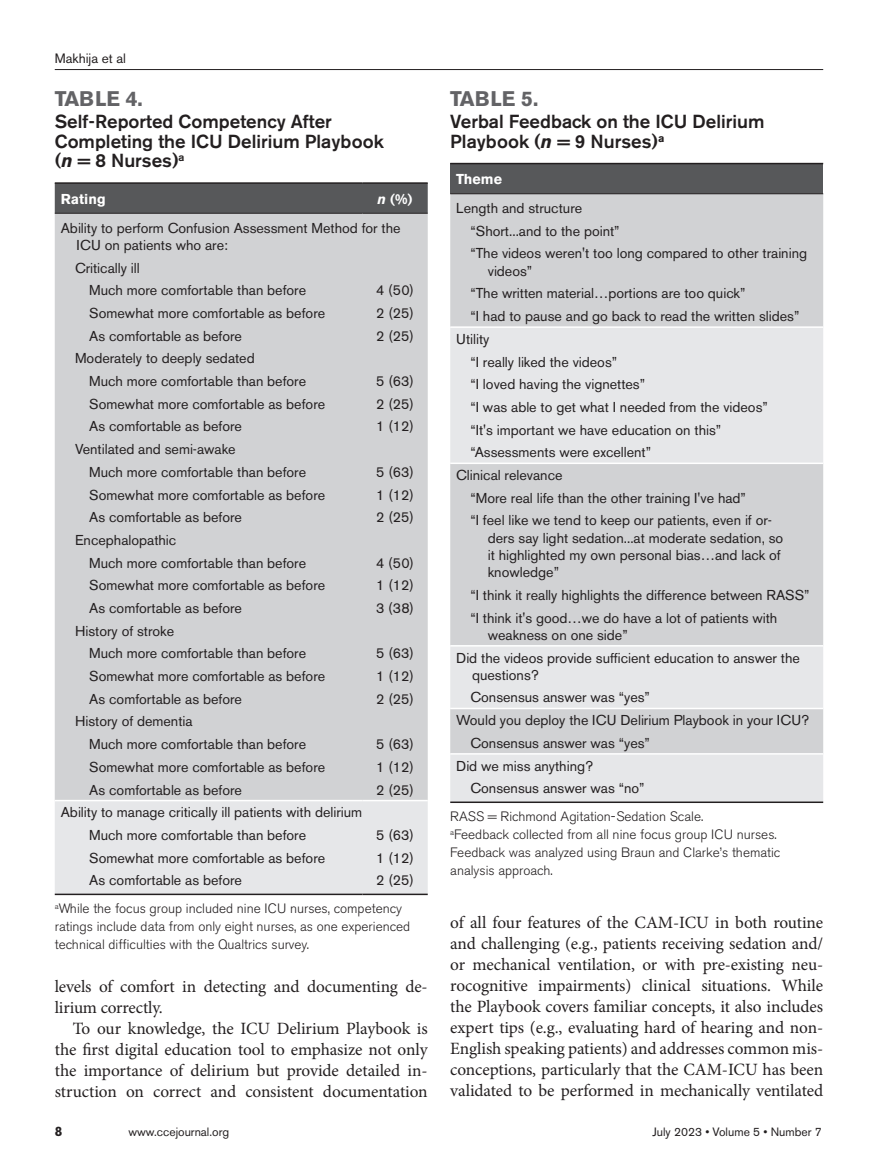
<style>
.page{position:relative;width:878px;height:1175px;background:#fff}
.page>*{position:absolute;margin:0;border:0;box-sizing:border-box;transform-origin:0 0}
.t1{font:700 21px "Akzidenz Grotesk BE";color:#636366}
.t2{font:500 18.75px/19.5px "Akzidenz Grotesk BE";color:#231f20}
.t3{font:17.25px/21px "Minion Pro";letter-spacing:-.005em;color:#231f20;text-align:justify}
.t4{font:14.25px/22.6px "Akzidenz Grotesk BE";color:#231f20}
.t5{font:700 14.25px "Akzidenz Grotesk BE";color:#fff}
.t6{font:300 13.5px/18px "Akzidenz Grotesk BE";color:#231f20}
.t7{font:13.5px "Akzidenz Grotesk BE";color:#231f20}
.t8{font:700 13.5px "Akzidenz Grotesk BE";color:#231f20}
.t9{font:12px "Akzidenz Grotesk BE";color:#231f20}
.s1{font-weight:700;font-style:italic}
.s2{font-weight:700;font-style:italic;color:#fff}
.s3{font-weight:700;color:#fff}
</style>
<div class="page">
<hr style="left:55px;top:69px;width:768px;height:1px;background:#231f20">
<div style="left:55px;top:184px;width:373px;height:29px;background:#57585a"></div>
<div style="left:55px;top:214px;width:373px;height:586px;background:#d1d2d4"></div>
<div style="left:55px;top:801px;width:373px;height:92px;background:#e6e7e9"></div>
<hr style="left:362px;top:182px;width:66px;height:2px;background:#231f20">
<hr style="left:55px;top:182px;width:307px;height:2px;background:#231f20">
<hr style="left:55px;top:893px;width:307px;height:2px;background:#231f20">
<hr style="left:362px;top:893px;width:66px;height:2px;background:#231f20">
<hr style="left:55px;top:213px;width:307px;height:1px;background:#231f20">
<hr style="left:362px;top:213px;width:66px;height:1px;background:#231f20">
<div style="left:450px;top:164px;width:373px;height:30px;background:#57585a"></div>
<div style="left:450px;top:194px;width:373px;height:132px;background:#d1d2d4"></div>
<svg style="left:450px;top:328px;width:373px;height:473px;background:#dbdcde"></svg>
<hr style="left:450px;top:163px;width:373px;height:1px;background:#231f20">
<hr style="left:450px;top:801px;width:373px;height:2px;background:#231f20">
<hr style="left:450px;top:193px;width:373px;height:1px;background:#231f20">
<hr style="left:450px;top:462px;width:373px;height:2px;background:#fff">
<hr style="left:450px;top:645px;width:373px;height:1px;background:#fff">
<hr style="left:450px;top:707px;width:373px;height:2px;background:#fff">
<hr style="left:450px;top:753px;width:373px;height:1px;background:#fff">
<p class="t7" style="left:55px;top:50px;width:73px">Makhija et al</p>
<h1 class="t1" style="left:55px;top:86px;width:89px">TABLE 4.</h1>
<h2 class="t2" style="left:55px;top:112px;width:330px">Self-Reported Competency After<br>Completing the ICU Delirium Playbook (<span class="s1">n</span> = 8 Nurses)<sup>a</sup></h2>
<p class="t5" style="left:61px;top:190px;width:46px">Rating</p>
<p class="t4" style="left:61px;top:184px;width:353px;line-height:29.1px;text-indent:317px"><span class="s2">n</span> <span class="s3">(%)<br></span>Ability to perform Confusion Assessment Method for the</p>
<p class="t4" style="left:75px;top:233px;width:154px">ICU on patients who are:<br>Critically ill</p>
<p class="t4" style="left:89px;top:279px;width:218px">Much more comfortable than before</p>
<p class="t4" style="left:376px;top:279px;width:40px">4 (50)</p>
<p class="t4" style="left:89px;top:302px;width:237px">Somewhat more comfortable as before</p>
<p class="t4" style="left:376px;top:302px;width:39px">2 (25)</p>
<p class="t4" style="left:89px;top:324px;width:154px">As comfortable as before</p>
<p class="t4" style="left:376px;top:324px;width:39px">2 (25)</p>
<p class="t4" style="left:89px;top:347px;width:218px;text-indent:-14px">Moderately to deeply sedated<br>Much more comfortable than before</p>
<p class="t4" style="left:376px;top:370px;width:39px">5 (63)</p>
<p class="t4" style="left:89px;top:392px;width:237px">Somewhat more comfortable as before</p>
<p class="t4" style="left:376px;top:392px;width:39px">2 (25)</p>
<p class="t4" style="left:89px;top:415px;width:154px">As comfortable as before</p>
<p class="t4" style="left:376px;top:415px;width:39px">1 (12)</p>
<p class="t4" style="left:89px;top:438px;width:218px;text-indent:-14px">Ventilated and semi-awake<br>Much more comfortable than before</p>
<p class="t4" style="left:376px;top:460px;width:39px">5 (63)</p>
<p class="t4" style="left:89px;top:483px;width:237px">Somewhat more comfortable as before</p>
<p class="t4" style="left:376px;top:483px;width:39px">1 (12)</p>
<p class="t4" style="left:89px;top:506px;width:154px">As comfortable as before</p>
<p class="t4" style="left:376px;top:506px;width:39px">2 (25)</p>
<p class="t4" style="left:89px;top:528px;width:218px;text-indent:-14px">Encephalopathic<br>Much more comfortable than before</p>
<p class="t4" style="left:376px;top:551px;width:40px">4 (50)</p>
<p class="t4" style="left:89px;top:574px;width:237px">Somewhat more comfortable as before</p>
<p class="t4" style="left:376px;top:574px;width:39px">1 (12)</p>
<p class="t4" style="left:89px;top:596px;width:154px">As comfortable as before</p>
<p class="t4" style="left:376px;top:596px;width:40px">3 (38)</p>
<p class="t4" style="left:89px;top:619px;width:218px;text-indent:-14px">History of stroke<br>Much more comfortable than before</p>
<p class="t4" style="left:376px;top:642px;width:39px">5 (63)</p>
<p class="t4" style="left:89px;top:665px;width:237px">Somewhat more comfortable as before</p>
<p class="t4" style="left:376px;top:665px;width:39px">1 (12)</p>
<p class="t4" style="left:89px;top:687px;width:154px">As comfortable as before</p>
<p class="t4" style="left:376px;top:687px;width:39px">2 (25)</p>
<p class="t4" style="left:89px;top:710px;width:218px;text-indent:-14px">History of dementia<br>Much more comfortable than before</p>
<p class="t4" style="left:376px;top:733px;width:39px">5 (63)</p>
<p class="t4" style="left:89px;top:755px;width:237px">Somewhat more comfortable as before</p>
<p class="t4" style="left:376px;top:755px;width:39px">1 (12)</p>
<p class="t4" style="left:89px;top:778px;width:154px">As comfortable as before</p>
<p class="t4" style="left:376px;top:778px;width:39px">2 (25)</p>
<p class="t4" style="left:89px;top:801px;width:274px;text-indent:-28px">Ability to manage critically ill patients with delirium<br>Much more comfortable than before</p>
<p class="t4" style="left:376px;top:823px;width:39px">5 (63)</p>
<p class="t4" style="left:89px;top:846px;width:237px">Somewhat more comfortable as before</p>
<p class="t4" style="left:376px;top:846px;width:39px">1 (12)</p>
<p class="t4" style="left:89px;top:869px;width:154px">As comfortable as before</p>
<p class="t4" style="left:376px;top:869px;width:39px">2 (25)</p>
<p class="t6" style="left:55px;top:899px;width:357px"><sup>a</sup>While the focus group included nine ICU nurses, competency ratings include data from only eight nurses, as one experienced technical difficulties with the Qualtrics survey.</p>
<p class="t3" style="left:55px;top:975px;width:374px">levels of comfort in detecting and documenting de&shy;lirium correctly.</p>
<p class="t3" style="left:55px;top:1017px;width:374px;text-indent:18px">To our knowledge, the ICU Delirium Playbook is the first digital education tool to emphasize not only the importance of delirium but provide detailed in&shy;struction on correct and consistent documentation</p>
<h1 class="t1" style="left:450px;top:86px;width:89px">TABLE 5.</h1>
<h2 class="t2" style="left:450px;top:112px;width:316px">Verbal Feedback on the ICU Delirium<br>Playbook (<span class="s1">n</span> = 9 Nurses)<sup>a</sup></h2>
<p class="t5" style="left:456px;top:171px;width:47px">Theme</p>
<p class="t4" style="left:470px;top:197px;width:338px;text-indent:-14px">Length and structure<br>“Short...and to the point”<br>“The videos weren't too long compared to other training</p>
<p class="t4" style="left:488px;top:259px;width:46px">videos”</p>
<p class="t4" style="left:470px;top:282px;width:276px">“The written material…portions are too quick”</p>
<p class="t4" style="left:470px;top:305px;width:330px">“I had to pause and go back to read the written slides”</p>
<p class="t4" style="left:456px;top:327px;width:35px">Utility</p>
<p class="t4" style="left:470px;top:350px;width:148px">“I really liked the videos”</p>
<p class="t4" style="left:470px;top:373px;width:176px">“I loved having the vignettes”</p>
<p class="t4" style="left:470px;top:395px;width:299px">“I was able to get what I needed from the videos”</p>
<p class="t4" style="left:470px;top:418px;width:252px">“It's important we have education on this”</p>
<p class="t4" style="left:470px;top:441px;width:182px">“Assessments were excellent”</p>
<p class="t4" style="left:456px;top:464px;width:108px">Clinical relevance</p>
<p class="t4" style="left:470px;top:486px;width:277px">“More real life than the other training I've had”</p>
<p class="t4" style="left:470px;top:509px;width:303px">“I feel like we tend to keep our patients, even if or-</p>
<p class="t4" style="left:488px;top:529px;width:297px;line-height:17.2px">ders say light sedation...at moderate sedation, so it highlighted my own personal bias…and lack of knowledge”</p>
<p class="t4" style="left:470px;top:583px;width:340px">“I think it really highlights the difference between RASS” “I think it's good…we do have a lot of patients with</p>
<p class="t4" style="left:456px;top:623px;width:345px;text-indent:32px">weakness on one side”<br>Did the videos provide sufficient education to answer the</p>
<p class="t4" style="left:472px;top:663px;width:68px">questions?</p>
<p class="t4" style="left:470px;top:686px;width:181px">Consensus answer was “yes”</p>
<p class="t4" style="left:456px;top:709px;width:354px">Would you deploy the ICU Delirium Playbook in your ICU?</p>
<p class="t4" style="left:470px;top:731px;width:181px">Consensus answer was “yes”</p>
<p class="t4" style="left:456px;top:754px;width:138px">Did we miss anything?</p>
<p class="t4" style="left:470px;top:777px;width:175px">Consensus answer was “no”</p>
<p class="t6" style="left:450px;top:807px;width:331px">RASS = Richmond Agitation-Sedation Scale.<br><sup>a</sup>Feedback collected from all nine focus group ICU nurses.<br>Feedback was analyzed using Braun and Clarke’s thematic analysis approach.</p>
<p class="t3" style="left:450px;top:912px;width:374px">of all four features of the CAM-ICU in both routine and challenging (e.g., patients receiving sedation and/ or mechanical ventilation, or with pre-existing neu&shy;rocognitive impairments) clinical situations. While the Playbook covers familiar concepts, it also includes expert tips (e.g., evaluating hard of hearing and non-English speaking patients) and addresses common mis&shy;conceptions, particularly that the CAM-ICU has been validated to be performed in mechanically ventilated</p>
<p class="t8" style="left:55px;top:1123px;width:9px">8</p>
<p class="t9" style="left:128px;top:1125px;width:102px">www.ccejournal.org</p>
<p class="t9" style="left:652px;top:1125px;width:171px">July 2023 • Volume 5 • Number 7</p>
</div>
